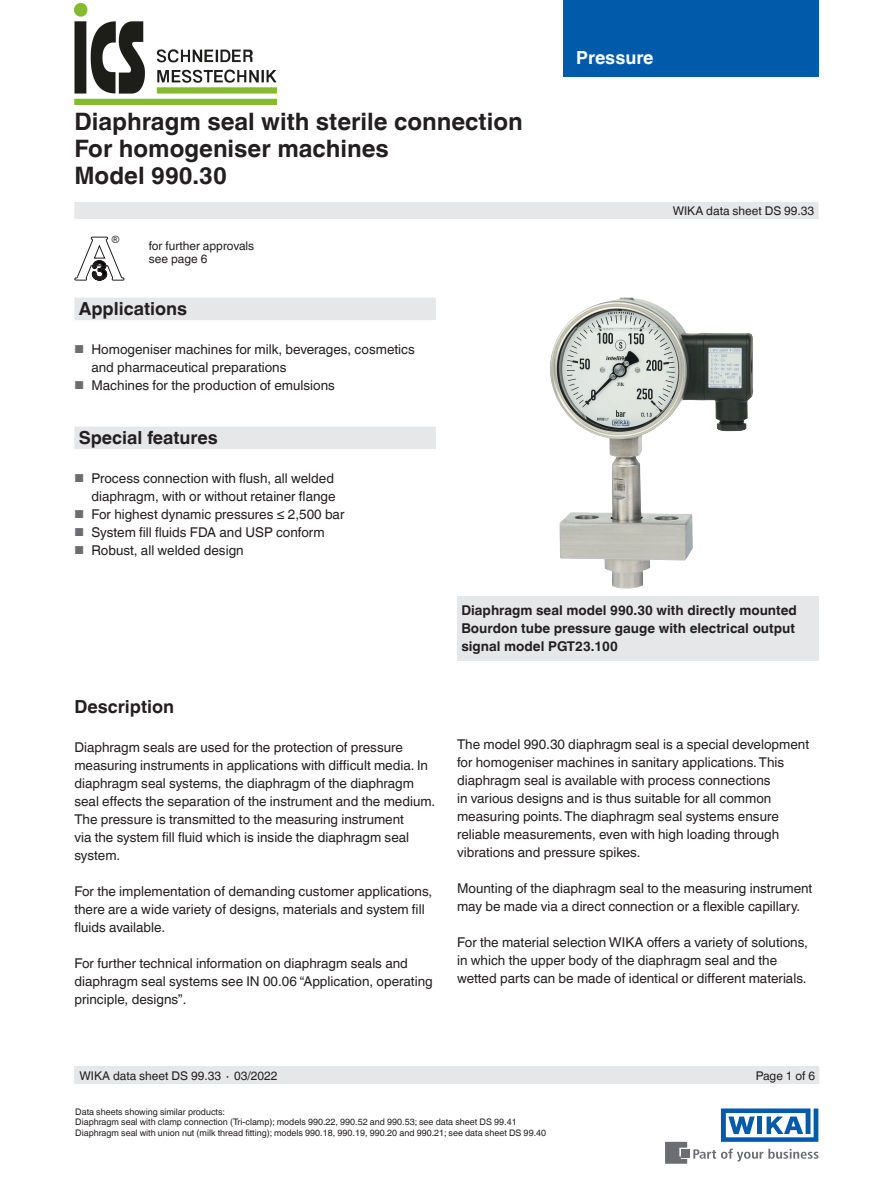
<style>
.page{position:relative;width:893px;height:1188px;background:#fff}
.page>*{position:absolute;margin:0;border:0;box-sizing:border-box;transform-origin:0 0}
.t1{font:700 24px/27px "Helvetica World";color:#231f20}
.t2{font:700 18px "Helvetica World";color:#231f20}
.t3{font:700 18px "Helvetica World";color:#fff}
.t4{font:13.5px/18px "Helvetica World";color:#231f20}
.t5{font:700 13.5px/18px "Helvetica World";color:#231f20}
.t6{font:12px/13.5px "Helvetica World";color:#231f20}
.t7{font:10.2px "Arial";color:#231f20}
.t8{font:9px/10.5px "Helvetica World";color:#231f20}
.s1{font-size:11.55px;color:#6c6d70}
</style>
<div class="page">
<svg style="left:693px;top:1149px;width:126px;height:13px"></svg>
<div style="left:682px;top:1150px;width:8px;height:8px;background:#6c6d70"></div>
<svg style="left:665px;top:1142px;width:22px;height:22px"></svg>
<svg style="left:721px;top:1108px;width:97px;height:34px"></svg>
<div style="left:563px;top:0;width:256px;height:76px;background:#015aaa"></div>
<div style="left:74px;top:202px;width:745px;height:17px;background:#e6e7e9"></div>
<div style="left:74px;top:1066px;width:745px;height:18px;background:#e6e7e9"></div>
<div style="left:457px;top:596px;width:362px;height:64px;background:#e6e7e9"></div>
<img style="left:550px;top:298px;width:204px;height:291px">
<svg style="left:74px;top:237px;width:50px;height:44px"></svg>
<div style="left:74px;top:298px;width:362px;height:22px;background:#e6e7e9"></div>
<div style="left:74px;top:427px;width:362px;height:22px;background:#e6e7e9"></div>
<img style="left:75px;top:4px;width:202px;height:100px">
<h1 class="t1" style="left:74px;top:108px;width:450px">Diaphragm seal with sterile connection<br>For homogeniser machines<br>Model 990.30</h1>
<p class="t7" style="left:112px;top:232px;width:9px">®</p>
<p class="t6" style="left:149px;top:239px;width:107px">for further approvals see page 6</p>
<h2 class="t2" style="left:79px;top:298px;width:110px">Applications</h2>
<p class="t4" style="left:91px;top:340px;width:325px;text-indent:-17px"><span class="s1">■</span> Homogeniser machines for milk, beverages, cosmetics and pharmaceutical preparations</p>
<p class="t4" style="left:74px;top:376px;width:262px"><span class="s1">■</span> Machines for the production of emulsions</p>
<h2 class="t2" style="left:79px;top:427px;width:141px">Special features</h2>
<p class="t4" style="left:74px;top:469px;width:263px;text-align:right"><span class="s1">■</span> Process connection with flush, all welded diaphragm, with or without retainer flange</p>
<p class="t4" style="left:74px;top:505px;width:272px"><span class="s1">■</span> For highest dynamic pressures ≤ 2,500 bar</p>
<p class="t4" style="left:74px;top:523px;width:252px"><span class="s1">■</span> System fill fluids FDA and USP conform</p>
<p class="t4" style="left:74px;top:541px;width:171px"><span class="s1">■</span> Robust, all welded design</p>
<h2 class="t3" style="left:576px;top:47px;width:79px">Pressure</h2>
<p class="t6" style="left:673px;top:204px;width:143px">WIKA data sheet DS 99.33</p>
<h2 class="t2" style="left:74px;top:696px;width:101px">Description</h2>
<p class="t4" style="left:74px;top:739px;width:362px">Diaphragm seals are used for the protection of pressure measuring instruments in applications with difficult media. In diaphragm seal systems, the diaphragm of the diaphragm seal effects the separation of the instrument and the medium.<br>The pressure is transmitted to the measuring instrument<br>via the system fill fluid which is inside the diaphragm seal system.</p>
<p class="t4" style="left:74px;top:883px;width:359px">For the implementation of demanding customer applications, there are a wide variety of designs, materials and system fill fluids available.</p>
<p class="t4" style="left:74px;top:955px;width:360px">For further technical information on diaphragm seals and diaphragm seal systems see IN 00.06 “Application, operating principle, designs”.</p>
<p class="t5" style="left:461px;top:601px;width:337px">Diaphragm seal model 990.30 with directly mounted<br>Bourdon tube pressure gauge with electrical output signal model PGT23.100</p>
<p class="t4" style="left:457px;top:736px;width:353px">The model 990.30 diaphragm seal is a special development for homogeniser machines in sanitary applications. This diaphragm seal is available with process connections<br>in various designs and is thus suitable for all common measuring points. The diaphragm seal systems ensure reliable measurements, even with high loading through vibrations and pressure spikes.</p>
<p class="t4" style="left:457px;top:880px;width:357px">Mounting of the diaphragm seal to the measuring instrument may be made via a direct connection or a flexible capillary.</p>
<p class="t4" style="left:457px;top:934px;width:352px">For the material selection WIKA offers a variety of solutions, in which the upper body of the diaphragm seal and the wetted parts can be made of identical or different materials.</p>
<p class="t6" style="left:80px;top:1069px;width:199px">WIKA data sheet DS 99.33 ∙ 03/2022</p>
<p class="t6" style="left:756px;top:1069px;width:61px">Page 1 of 6</p>
<p class="t8" style="left:75px;top:1107px;width:472px">Data sheets showing similar products:<br>Diaphragm seal with clamp connection (Tri-clamp); models 990.22, 990.52 and 990.53; see data sheet DS 99.41<br>Diaphragm seal with union nut (milk thread fitting); models 990.18, 990.19, 990.20 and 990.21; see data sheet DS 99.40</p>
</div>
